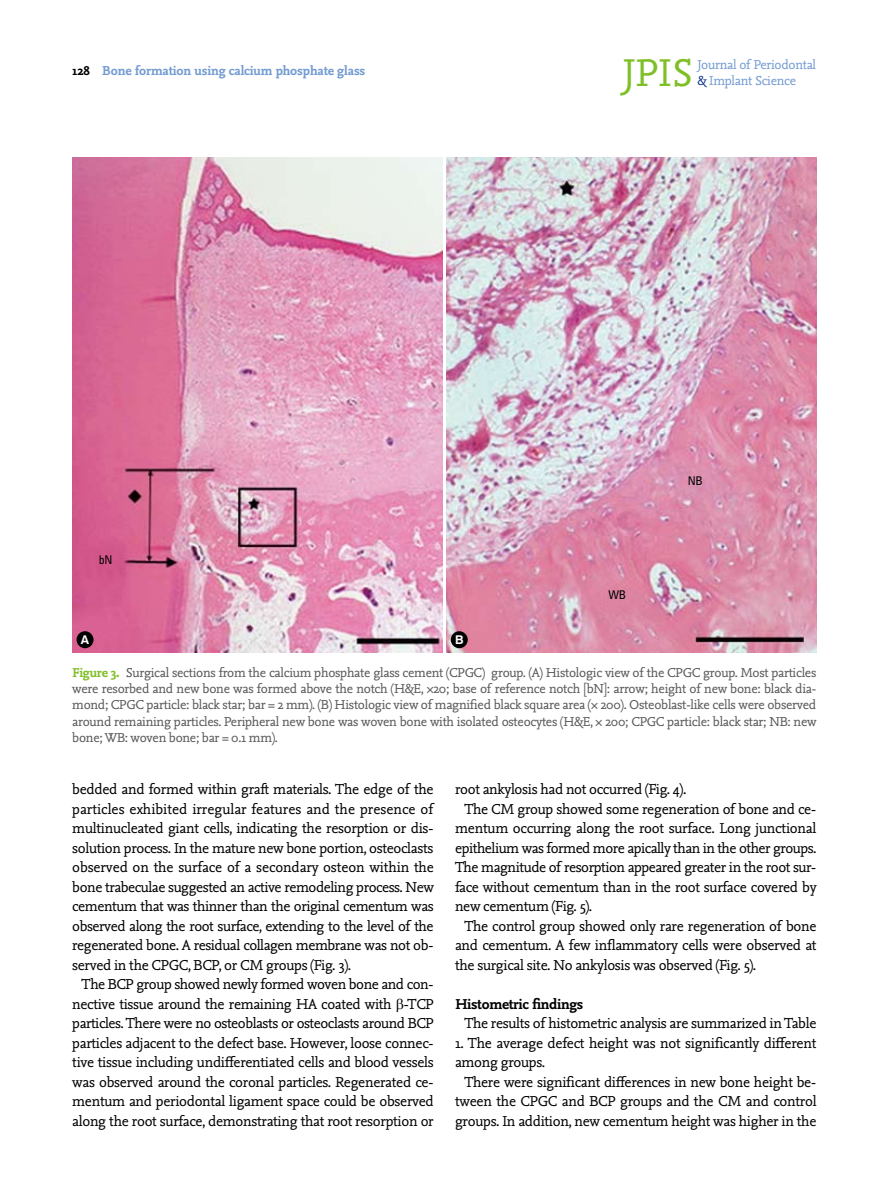
<style>
.page{position:relative;width:893px;height:1191px;background:#fff}
.page>*{position:absolute;margin:0;border:0;box-sizing:border-box;transform-origin:0 0}
.t1{font:40.5px "Nexus Mix";color:#7fbf26}
.t2{font:15px/19.5px "Nexus Mix";letter-spacing:-.02em;color:#000;text-align:justify}
.t3{font:700 15px "Nexus Mix";letter-spacing:-.02em;color:#000}
.t4{font:13.5px/16.2px "Nexus Mix";letter-spacing:-.02em;color:#595757;text-align:justify}
.t5{font:700 13.5px "Nexus Mix";letter-spacing:-.01em;color:#739bd2}
.t6{font:13.5px "Nexus Mix";letter-spacing:-.02em;color:#739bd2}
.t7{font:700 12.15px "Swiss 721 BT";color:#fff}
.t8{font:condensed 12px "Univers LT Std";color:#000}
.s1{color:#000}
.s2{color:#0c3388}
.s3{font-weight:700;color:#7fbf26}
</style>
<div class="page">
<img style="left:72px;top:157px;width:370px;height:495px">
<img style="left:446px;top:157px;width:370px;height:495px">
<div style="left:77px;top:631px;width:17px;height:17px;background:#000;border-radius:50%"></div>
<div style="left:451px;top:631px;width:17px;height:17px;background:#000;border-radius:50%"></div>
<p class="t5" style="left:72px;top:62px;width:295px"><span class="s1">128</span> Bone formation using calcium phosphate glass</p>
<h1 class="t1" style="left:623px;top:47px;width:71px">JPIS</h1>
<p class="t6" style="left:697px;top:56px;width:120px">Journal of Periodontal</p>
<p class="t6" style="left:697px;top:72px;width:100px"><span class="s2">&amp;</span> Implant Science</p>
<p class="t8" style="left:99px;top:552px;width:15px">bN</p>
<p class="t7" style="left:81px;top:632px;width:10px">A</p>
<p class="t7" style="left:455px;top:632px;width:10px">B</p>
<p class="t8" style="left:608px;top:587px;width:19px">WB</p>
<p class="t8" style="left:688px;top:473px;width:17px">NB</p>
<p class="t4" style="left:72px;top:664px;width:746px"><span class="s3">Figure 3.</span> Surgical sections from the calcium phosphate glass cement (CPGC) group. (A) Histologic view of the CPGC group. Most particles were resorbed and new bone was formed above the notch (H&amp;E, ×20; base of reference notch [bN]: arrow; height of new bone: black dia&shy;mond; CPGC particle: black star; bar = 2 mm). (B) Histologic view of magnified black square area (× 200). Osteoblast-like cells were observed around remaining particles. Peripheral new bone was woven bone with isolated osteocytes (H&amp;E, × 200; CPGC particle: black star; NB: new bone; WB: woven bone; bar = 0.1 mm).</p>
<p class="t2" style="left:72px;top:779px;width:363px">bedded and formed within graft materials. The edge of the particles exhibited irregular features and the presence of multinucleated giant cells, indicating the resorption or dis&shy;solution process. In the mature new bone portion, osteoclasts observed on the surface of a secondary osteon within the bone trabeculae suggested an active remodeling process. New cementum that was thinner than the original cementum was observed along the root surface, extending to the level of the regenerated bone. A residual collagen membrane was not ob&shy;served in the CPGC, BCP, or CM groups (Fig. 3).</p>
<p class="t2" style="left:72px;top:974px;width:363px;text-indent:9px">The BCP group showed newly formed woven bone and con&shy;nective tissue around the remaining HA coated with -TCP particles. There were no osteoblasts or osteoclasts around BCP particles adjacent to the defect base. However, loose connec&shy;tive tissue including undifferentiated cells and blood vessels was observed around the coronal particles. Regenerated ce&shy;mentum and periodontal ligament space could be observed along the root surface, demonstrating that root resorption or</p>
<p class="t2" style="left:455px;top:779px;width:233px">root ankylosis had not occurred (Fig. 4).</p>
<p class="t2" style="left:464px;top:798px;width:354px">The CM group showed some regeneration of bone and ce-</p>
<p class="t2" style="left:455px;top:818px;width:363px">mentum occurring along the root surface. Long junctional</p>
<p class="t2" style="left:455px;top:837px;width:363px">epithelium was formed more apically than in the other groups.</p>
<p class="t2" style="left:455px;top:857px;width:363px">The magnitude of resorption appeared greater in the root sur-</p>
<p class="t2" style="left:455px;top:876px;width:363px">face without cementum than in the root surface covered by</p>
<p class="t2" style="left:455px;top:896px;width:139px">new cementum (Fig. 5).</p>
<p class="t2" style="left:464px;top:915px;width:354px">The control group showed only rare regeneration of bone</p>
<p class="t2" style="left:455px;top:935px;width:363px">and cementum. A few inflammatory cells were observed at</p>
<p class="t2" style="left:455px;top:954px;width:303px">the surgical site. No ankylosis was observed (Fig. 5).</p>
<p class="t3" style="left:455px;top:994px;width:130px">Histometric findings</p>
<p class="t2" style="left:464px;top:1013px;width:354px">The results of histometric analysis are summarized in Table</p>
<p class="t2" style="left:455px;top:1032px;width:363px">1. The average defect height was not significantly different among groups.</p>
<p class="t2" style="left:455px;top:1071px;width:363px;text-indent:9px">There were significant differences in new bone height be&shy;tween the CPGC and BCP groups and the CM and control groups. In addition, new cementum height was higher in the</p>
</div>
